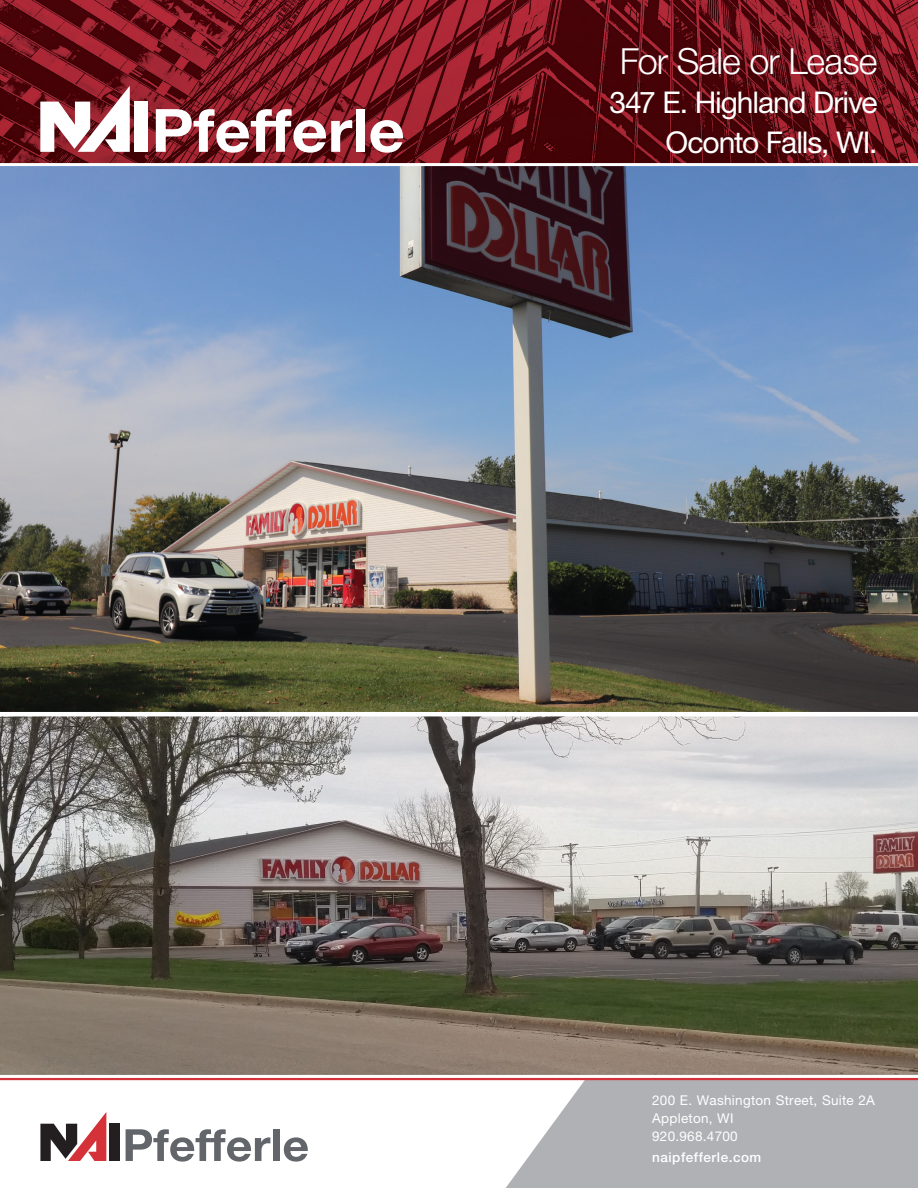
<style>
.page{position:relative;width:918px;height:1188px;background:#fff}
.page>*{position:absolute;margin:0;border:0;box-sizing:border-box;transform-origin:0 0}
.t1{font:300 36px "Helvetica Neue LT Std";letter-spacing:-.025em;color:#fff}
.t2{font:30px "Helvetica Neue LT Std";letter-spacing:-.035em;color:#fff}
.t3{font:13.5px "Helvetica Neue LT Std";letter-spacing:.02em;color:#fff}
.t4{font:500 13.5px "Helvetica Neue LT Std";letter-spacing:.04em;color:#fff}
</style>
<div class="page">
<div style="left:0;top:1078px;width:918px;height:110px;background:#b0b1b5"></div>
<svg style="left:0;top:1080px;width:586px;height:108px;background:#f8f7f8"></svg>
<hr style="left:0;top:1077px;width:918px;height:3px;background:#d43238">
<div style="left:110px;top:1124px;width:10px;height:37px;background:#231f20"></div>
<svg style="left:40px;top:1112px;width:66px;height:49px;background:#b18889"></svg>
<svg style="left:126px;top:1129px;width:144px;height:33px;background:#b8b9bb"></svg>
<div style="left:273px;top:1129px;width:7px;height:32px;background:#62656a"></div>
<svg style="left:284px;top:1137px;width:24px;height:25px"></svg>
<img style="left:0;top:0;width:918px;height:163px">
<div style="left:134px;top:102px;width:14px;height:50px;background:#fff"></div>
<svg style="left:40px;top:86px;width:90px;height:66px"></svg>
<svg style="left:156px;top:109px;width:196px;height:44px"></svg>
<div style="left:356px;top:109px;width:9px;height:43px;background:#fff"></div>
<svg style="left:370px;top:120px;width:33px;height:33px"></svg>
<img style="left:0;top:163px;width:918px;height:549px">
<svg style="left:0;top:716px;width:918px;height:362px;background:#8c877f"></svg>
<p class="t1" style="left:620px;top:39px;width:259px">For Sale or Lease</p>
<p class="t2" style="left:610px;top:85px;width:269px">347 E. Highland Drive</p>
<p class="t2" style="left:666px;top:124px;width:213px">Oconto Falls, WI.</p>
<p class="t3" style="left:652px;top:1092px;width:224px">200 E. Washington Street, Suite 2A</p>
<p class="t3" style="left:652px;top:1110px;width:83px">Appleton, WI</p>
<p class="t3" style="left:652px;top:1128px;width:87px">920.968.4700</p>
<p class="t4" style="left:652px;top:1149px;width:111px">naipfefferle.com</p>
</div>
